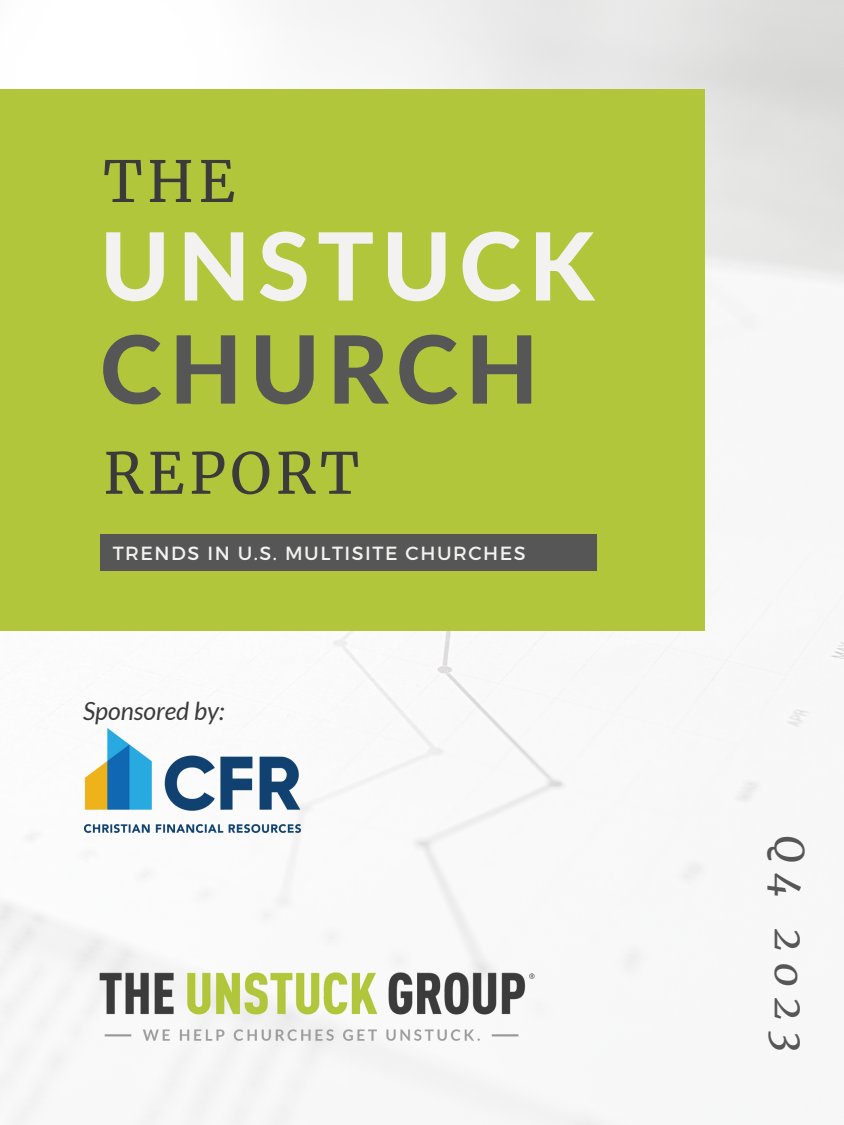
<style>
.page{position:relative;width:844px;height:1125px;background:#fff}
.page>*{position:absolute;margin:0;border:0;box-sizing:border-box;transform-origin:0 0}
.t1{font:800 94.05px "Lato Latin";letter-spacing:.08em;color:#f3f2f1}
.t2{font:800 94.05px "Lato Latin";letter-spacing:.08em;color:#565656}
.t3{font:56.55px "Merriweather";letter-spacing:.08em;color:#3b3b3b}
.t4{font:italic 40.42px "Merriweather";letter-spacing:.25em;color:#565656}
.t5{font:italic 24.9px "Lato";color:#3b3b3b}
.t6{font:19.05px "Montserrat";letter-spacing:.08em;color:#f3f2f1}
</style>
<div class="page">
<img style="left:0;top:0;width:844px;height:1125px">
<div style="left:0;top:89px;width:704px;height:541px;background:#b1c63a"></div>
<div style="left:100px;top:534px;width:496px;height:37px;background:#565656"></div>
<img style="left:100px;top:972px;width:434px;height:69px">
<img style="left:84px;top:729px;width:216px;height:104px">
<p class="t3" style="left:103px;top:146px;width:133px">THE</p>
<p class="t1" style="left:100px;top:225px;width:496px">UNSTUCK</p>
<p class="t2" style="left:100px;top:328px;width:440px">CHURCH</p>
<p class="t3" style="left:103px;top:438px;width:257px">REPORT</p>
<p class="t6" style="left:113px;top:541px;width:414px">TRENDS IN U.S. MULTISITE CHURCHES</p>
<p class="t5" style="left:83px;top:696px;width:143px">Sponsored by:</p>
<p class="t4" style="left:814px;top:835px;width:219px;rotate:90deg">Q4 2023</p>
</div>
